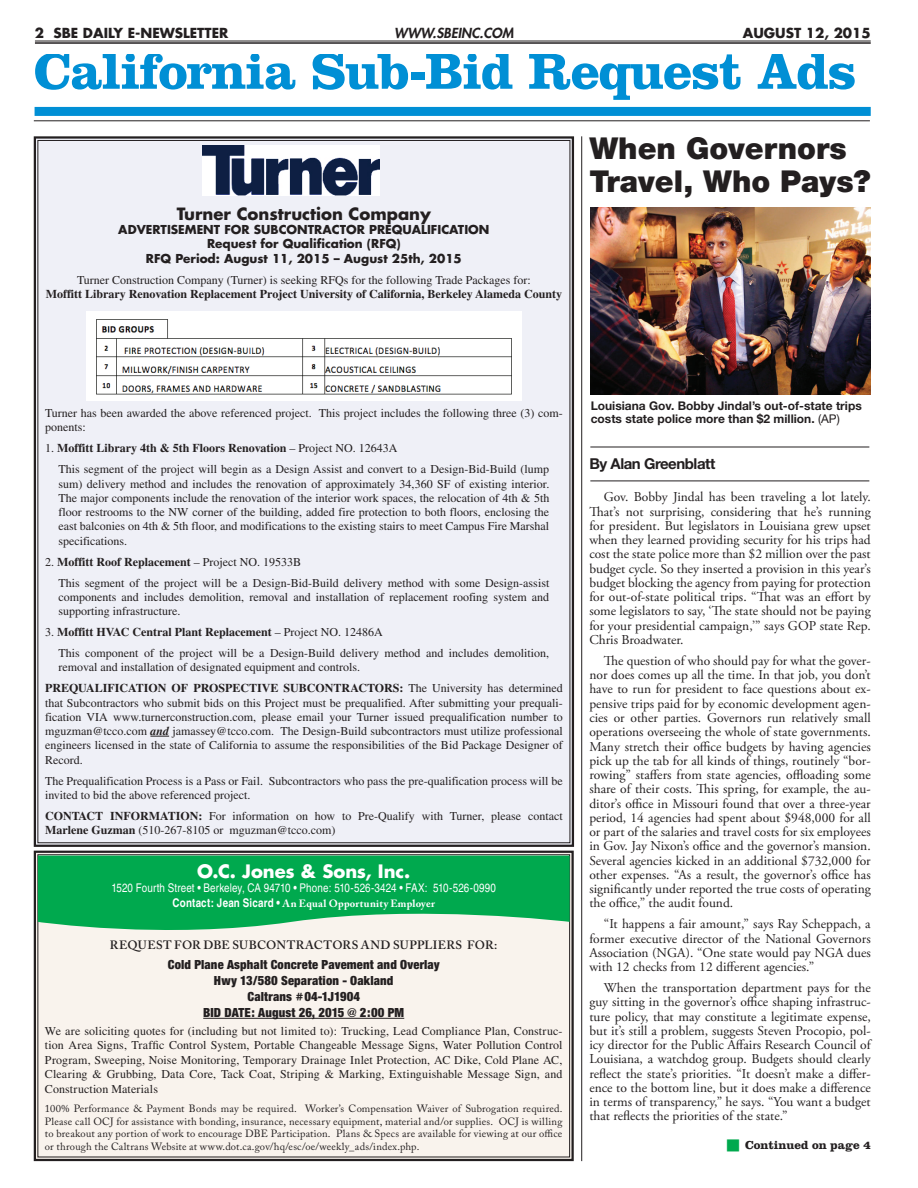
<style>
.page{position:relative;width:918px;height:1188px;background:#fff}
.page>*{position:absolute;margin:0;border:0;box-sizing:border-box;transform-origin:0 0}
.t1{font:700 52.5px "Clarendon LT Std";letter-spacing:-.025em;color:#008fd5}
.t2{font:900 30px/33px "Helvetica Neue LT";color:#231f20}
.t3{font:700 18px "Futura";letter-spacing:-.005em;color:#fff}
.t4{font:700 16.5px "Futura";color:#231f20}
.t5{font:700 15px "Helvetica Neue LT Std";letter-spacing:-.03em;color:#231f20}
.t6{font:13.5px/14.2px "Adobe Garamond Pro";color:#231f20;text-align:justify}
.t7{font:13.5px/16.2px "Sans Black Condensed DTC";letter-spacing:.01em;color:#231f20;text-align:center}
.t8{font:700 13.5px "Futura";color:#231f20}
.t9{font:italic 800 13.5px "Futura";color:#231f20}
.t10{font:12px/14.2px "Times";color:#231f20}
.t11{font:700 12px/14.2px "Futura";color:#231f20;text-align:center}
.t12{font:700 12px "Times";color:#231f20}
.t13{font:700 12px/12.8px "Helvetica Neue LT Std";color:#231f20}
.t14{font:condensed 12px "Helvetica";letter-spacing:.01em;color:#fff}
.t15{font:600 12px "Adobe Caslon Pro";letter-spacing:.025em;color:#231f20}
.t16{font:700 12px "Clarendon LT Std";color:#231f20}
.t17{font:10.5px/12.6px "Adobe Caslon Pro";letter-spacing:.02em;color:#231f20;text-align:justify}
.t18{font:700 10.5px "Adobe Caslon Pro";letter-spacing:.025em;color:#fff}
.s1{font-weight:700}
.s2{font-weight:700;font-style:italic}
.s3{font-family:"Helvetica";font-stretch:condensed;font-size:12px}
.s4{font-weight:400}
</style>
<div class="page">
<div style="left:35px;top:107px;width:836px;height:9px;background:#008fd5"></div>
<hr style="left:34px;top:120px;width:836px;height:1px;background:#231f20">
<hr style="left:35px;top:41px;width:836px;height:1px;background:#231f20">
<hr style="left:35px;top:42px;width:836px;height:2px;background:#231f20">
<hr style="left:581px;top:136px;width:1px;height:1025px;background:#231f20">
<svg style="left:33px;top:850px;width:541px;height:312px;background:#efe9e3"></svg>
<svg style="left:38px;top:856px;width:532px;height:84px;background:#36b870"></svg>
<div style="left:33px;top:136px;width:542px;height:711px;background:#eff0f7"></div>
<img style="left:203px;top:145px;width:176px;height:50px">
<img style="left:86px;top:311px;width:436px;height:89px">
<img style="left:591px;top:208px;width:280px;height:186px">
<hr style="left:590px;top:481px;width:279px;height:1px;background:#231f20">
<hr style="left:590px;top:447px;width:279px;height:1px;background:#231f20">
<p class="t8" style="left:35px;top:24px;width:28px">2 sbe</p>
<p class="t8" style="left:83px;top:24px;width:147px">DAILY E-NEWSLETTER</p>
<p class="t9" style="left:394px;top:24px;width:121px">WWW.SBEINC.COM</p>
<p class="t8" style="left:743px;top:24px;width:129px">august 12, 2015</p>
<h1 class="t1" style="left:34px;top:39px;width:824px">California Sub-Bid Request Ads</h1>
<h3 class="t4" style="left:177px;top:203px;width:256px">Turner Construction Company</h3>
<p class="t11" style="left:118px;top:222px;width:373px">ADVERTISEMENT FOR SUBCONTRACTOR PREQUALIFICATION<br>Request for Qualification (RFQ)<br>RFQ Period: August 11, 2015 – August 25th, 2015</p>
<p class="t10" style="left:77px;top:273px;width:455px">Turner Construction Company (Turner) is seeking RFQs for the following Trade Packages for:</p>
<p class="t12" style="left:46px;top:287px;width:518px">Moffitt Library Renovation Replacement Project University of California, Berkeley Alameda County</p>
<h2 class="t2" style="left:589px;top:132px;width:283px">When Governors<br>Travel, Who Pays?</h2>
<p class="t10" style="left:45px;top:406px;width:519px">Turner has been awarded the above referenced project. This project includes the following three (3) com&shy;ponents:</p>
<p class="t10" style="left:59px;top:438px;width:492px;line-height:21px;text-indent:-13px">1. <span class="s1">Moffitt Library 4th &amp; 5th Floors Renovation</span> – Project NO. 12643A<br>This segment of the project will begin as a Design Assist and convert to a Design-Bid-Build (lump</p>
<p class="t10" style="left:59px;top:477px;width:492px;text-align:justify">sum) delivery method and includes the renovation of approximately 34,360 SF of existing interior.<br>The major components include the renovation of the interior work spaces, the relocation of 4th &amp; 5th floor restrooms to the NW corner of the building, added fire protection to both floors, enclosing the east balconies on 4th &amp; 5th floor, and modifications to the existing stairs to meet Campus Fire Marshal specifications.</p>
<p class="t10" style="left:59px;top:551px;width:492px;line-height:21px;text-indent:-13px">2. <span class="s1">Moffitt Roof Replacement</span> – Project NO. 19533B<br>This segment of the project will be a Design-Bid-Build delivery method with some Design-assist</p>
<p class="t10" style="left:59px;top:590px;width:492px">components and includes demolition, removal and installation of replacement roofing system and supporting infrastructure.</p>
<p class="t10" style="left:59px;top:622px;width:492px;line-height:21px;text-indent:-13px">3. <span class="s1">Moffitt HVAC Central Plant Replacement</span> – Project NO. 12486A<br>This component of the project will be a Design-Build delivery method and includes demolition,</p>
<p class="t10" style="left:45px;top:657px;width:519px;line-height:21px;text-indent:13px">removal and installation of designated equipment and controls.<br><span class="s1">PREQUALIFICATION OF PROSPECTIVE SUBCONTRACTORS:</span> The University has determined</p>
<p class="t10" style="left:45px;top:696px;width:519px;text-align:justify">that Subcontractors who submit bids on this Project must be prequalified. After submitting your prequali&shy;fication VIA www.turnerconstruction.com, please email your Turner issued prequalification number to mguzman@tcco.com <span class="s2">and</span> jamassey@tcco.com. The Design-Build subcontractors must utilize professional engineers licensed in the state of California to assume the responsibilities of the Bid Package Designer of Record.</p>
<p class="t10" style="left:45px;top:774px;width:519px">The Prequalification Process is a Pass or Fail. Subcontractors who pass the pre-qualification process will be invited to bid the above referenced project.</p>
<p class="t10" style="left:45px;top:809px;width:519px"><span class="s1">CONTACT INFORMATION:</span> For information on how to Pre-Qualify with Turner, please contact<br><span class="s1">Marlene Guzman</span> (510-267-8105 or mguzman@tcco.com)</p>
<h3 class="t3" style="left:197px;top:859px;width:215px">O.C. Jones &amp; Sons, Inc.</h3>
<p class="t14" style="left:111px;top:881px;width:386px">1520 Fourth Street • Berkeley, CA 94710 • Phone: 510-526-3424 • FAX: 510-526-0990</p>
<p class="t18" style="left:173px;top:897px;width:264px"><span class="s3">Contact: Jean Sicard •</span> An Equal Opportunity Employer</p>
<p class="t15" style="left:110px;top:938px;width:389px">REQUEST FOR DBE SUBCONTRACTORS AND SUPPLIERS FOR:</p>
<p class="t7" style="left:168px;top:956px;width:273px">Cold Plane Asphalt Concrete Pavement and Overlay Hwy 13/580 Separation - Oakland<br>Caltrans #04-1J1904<br>BID DATE: August 26, 2015 @ 2:00 PM</p>
<p class="t10" style="left:45px;top:1024px;width:519px;text-align:justify">We are soliciting quotes for (including but not limited to): Trucking, Lead Compliance Plan, Construc&shy;tion Area Signs, Traffic Control System, Portable Changeable Message Signs, Water Pollution Control Program, Sweeping, Noise Monitoring, Temporary Drainage Inlet Protection, AC Dike, Cold Plane AC, Clearing &amp; Grubbing, Data Core, Tack Coat, Striping &amp; Marking, Extinguishable Message Sign, and Construction Materials</p>
<p class="t17" style="left:45px;top:1102px;width:519px">100% Performance &amp; Payment Bonds may be required. Worker’s Compensation Waiver of Subrogation required.<br>Please call OCJ for assistance with bonding, insurance, necessary equipment, material and/or supplies. OCJ is willing to breakout any portion of work to encourage DBE Participation. Plans &amp; Specs are available for viewing at our office or through the Caltrans Website at www.dot.ca.gov/hq/esc/oe/weekly_ads/index.php.</p>
<p class="t13" style="left:591px;top:399px;width:273px">Louisiana Gov. Bobby Jindal’s out-of-state trips costs state police more than $2 million. <span class="s4">(AP)</span></p>
<p class="t5" style="left:589px;top:454px;width:127px">By Alan Greenblatt</p>
<p class="t6" style="left:589px;top:490px;width:283px;text-indent:15px">Gov. Bobby Jindal has been traveling a lot lately.<br>That’s not surprising, considering that he’s running for president. But legislators in Louisiana grew upset when they learned providing security for his trips had cost the state police more than $2 million over the past budget cycle. So they inserted a provision in this year’s budget blocking the agency from paying for protection for out-of-state political trips. “That was an effort by some legislators to say, ‘The state should not be paying for your presidential campaign,’” says GOP state Rep.<br>Chris Broadwater.</p>
<p class="t6" style="left:589px;top:654px;width:283px;text-indent:15px">The question of who should pay for what the gover&shy;nor does comes up all the time. In that job, you don’t have to run for president to face questions about ex&shy;pensive trips paid for by economic development agen&shy;cies or other parties. Governors run relatively small operations overseeing the whole of state governments.<br>Many stretch their office budgets by having agencies pick up the tab for all kinds of things, routinely “bor&shy;rowing” staffers from state agencies, offloading some share of their costs. This spring, for example, the au&shy;ditor’s office in Missouri found that over a three-year period, 14 agencies had spent about $948,000 for all or part of the salaries and travel costs for six employees in Gov. Jay Nixon’s office and the governor’s mansion.<br>Several agencies kicked in an additional $732,000 for other expenses. “As a result, the governor’s office has significantly under reported the true costs of operating the office,” the audit found.</p>
<p class="t6" style="left:589px;top:917px;width:283px;text-indent:15px">“It happens a fair amount,” says Ray Scheppach, a former executive director of the National Governors Association (NGA). “One state would pay NGA dues with 12 checks from 12 different agencies.”</p>
<p class="t6" style="left:589px;top:981px;width:283px;text-indent:15px">When the transportation department pays for the guy sitting in the governor’s office shaping infrastruc&shy;ture policy, that may constitute a legitimate expense, but it’s still a problem, suggests Steven Procopio, pol&shy;icy director for the Public Affairs Research Council of Louisiana, a watchdog group. Budgets should clearly reflect the state’s priorities. “It doesn’t make a differ&shy;ence to the bottom line, but it does make a difference in terms of transparency,” he says. “You want a budget that reflects the priorities of the state.”</p>
<p class="t16" style="left:745px;top:1138px;width:127px">Continued on page 4</p>
</div>
